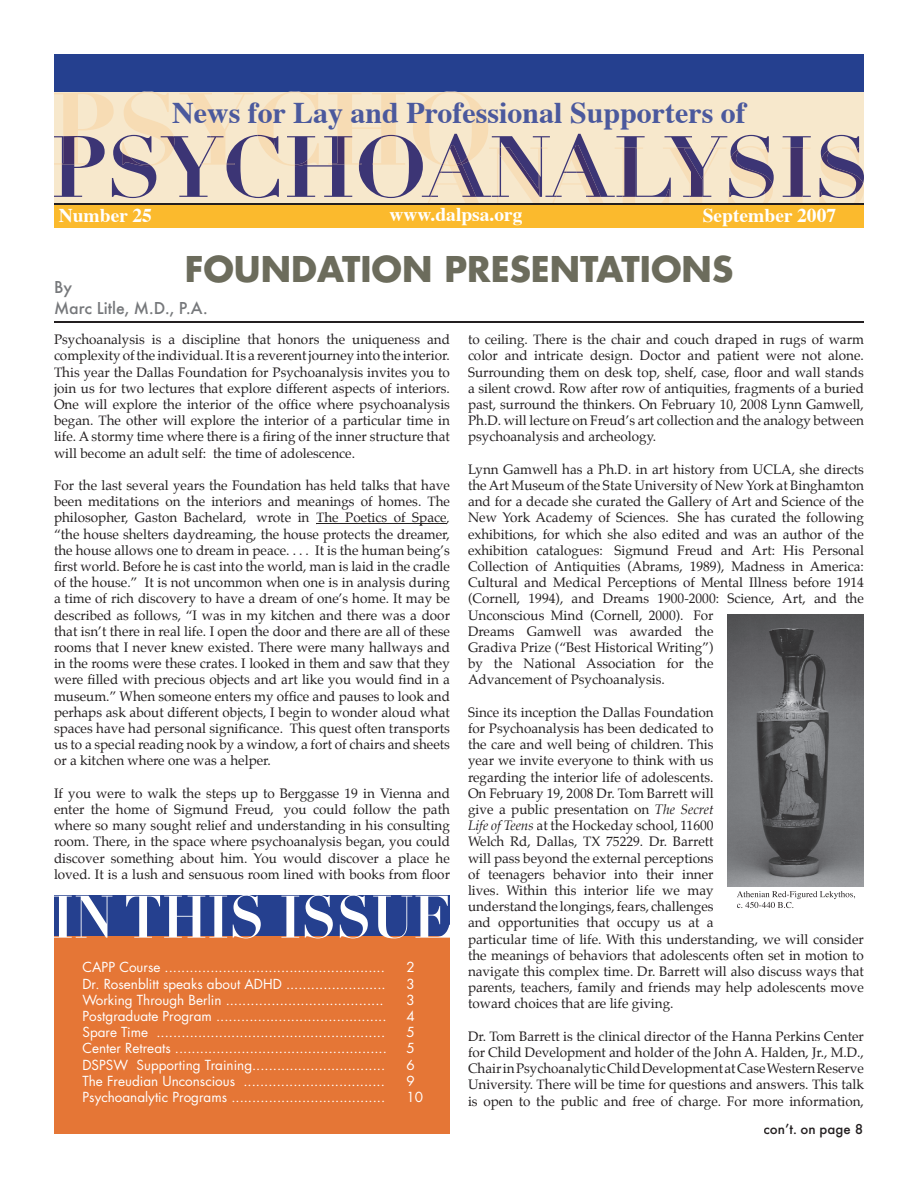
<style>
.page{position:relative;width:918px;height:1188px;background:#fff}
.page>*{position:absolute;margin:0;border:0;box-sizing:border-box;transform-origin:0 0}
.t1{font:700 34.5px "Futura";color:#6c6c5c}
.t2{font:700 30px "Times";color:#4b599d}
.t3{font:700 19.5px "Times";color:#fff}
.t4{font:500 18px "Futura T";color:#76787b}
.t5{font:500 15px "Futura T";color:#231f20}
.t6{font:13.5px/16.2px "Palatino";color:#231f20;text-align:justify}
.t7{font:13.5px "Futura";color:#fff}
.s1{font-style:italic}
</style>
<div class="page">
<div style="left:0;top:54px;width:864px;height:38px;background:#25408f"></div>
<div style="left:54px;top:204px;width:810px;height:23px;background:#fbba2d"></div>
<div style="left:54px;top:898px;width:396px;height:236px;background:#e57636"></div>
<svg style="left:54px;top:895px;width:396px;height:43px;background:#6675aa"></svg>
<div style="left:0;top:45px;width:54px;height:77px;background:#fff"></div>
<svg style="left:54px;top:91px;width:810px;height:112px;background:#d8c9ba"></svg>
<hr style="left:54px;top:203px;width:810px;height:2px;background:#231f20">
<hr style="left:316px;top:523px;width:130px;height:1px;background:#231f20">
<hr style="left:54px;top:321px;width:810px;height:2px;background:#231f20">
<img style="left:727px;top:614px;width:137px;height:272px">
<svg style="left:737px;top:891px;width:118px;height:17px"></svg>
<h2 class="t2" style="left:172px;top:84px;width:575px">News for Lay and Professional Supporters of</h2>
<h3 class="t3" style="left:59px;top:197px;width:95px">Number 25</h3>
<h3 class="t3" style="left:389px;top:196px;width:135px">www.dalpsa.org</h3>
<h3 class="t3" style="left:703px;top:197px;width:135px">September 2007</h3>
<h1 class="t1" style="left:185px;top:246px;width:550px">FOUNDATION PRESENTATIONS</h1>
<h3 class="t4" style="left:54px;top:298px;width:155px">Marc Litle, M.D., P.A.</h3>
<h3 class="t4" style="left:54px;top:276px;width:20px">By</h3>
<p class="t6" style="left:54px;top:333px;width:398px">Psychoanalysis is a discipline that honors the uniqueness and complexity of the individual. It is a reverent journey into the interior.<br>This year the Dallas Foundation for Psychoanalysis invites you to join us for two lectures that explore different aspects of interiors.<br>One will explore the interior of the office where psychoanalysis began. The other will explore the interior of a particular time in life. A stormy time where there is a firing of the inner structure that will become an adult self: the time of adolescence.</p>
<p class="t6" style="left:54px;top:479px;width:398px">For the last several years the Foundation has held talks that have been meditations on the interiors and meanings of homes. The philosopher, Gaston Bachelard, wrote in The Poetics of Space, “the house shelters daydreaming, the house protects the dreamer, the house allows one to dream in peace. . . . It is the human being’s first world. Before he is cast into the world, man is laid in the cradle of the house.” It is not uncommon when one is in analysis during a time of rich discovery to have a dream of one’s home. It may be described as follows, “I was in my kitchen and there was a door that isn’t there in real life. I open the door and there are all of these rooms that I never knew existed. There were many hallways and in the rooms were these crates. I looked in them and saw that they were filled with precious objects and art like you would find in a museum.” When someone enters my office and pauses to look and perhaps ask about different objects, I begin to wonder aloud what spaces have had personal significance. This quest often transports us to a special reading nook by a window, a fort of chairs and sheets or a kitchen where one was a helper.</p>
<p class="t6" style="left:54px;top:786px;width:398px">If you were to walk the steps up to Berggasse 19 in Vienna and enter the home of Sigmund Freud, you could follow the path where so many sought relief and understanding in his consulting room. There, in the space where psychoanalysis began, you could discover something about him. You would discover a place he loved. It is a lush and sensuous room lined with books from floor</p>
<p class="t7" style="left:82px;top:959px;width:304px">CAPP Course .....................................................</p>
<p class="t7" style="left:406px;top:959px;width:10px">2</p>
<p class="t7" style="left:82px;top:975px;width:305px">Dr. Rosenblitt speaks about ADHD ........................</p>
<p class="t7" style="left:407px;top:975px;width:10px">3</p>
<p class="t7" style="left:82px;top:991px;width:303px">Working Through Berlin ......................................</p>
<p class="t7" style="left:407px;top:991px;width:10px">3</p>
<p class="t7" style="left:82px;top:1007px;width:306px">Postgraduate Program .........................................</p>
<p class="t7" style="left:407px;top:1007px;width:10px">4</p>
<p class="t7" style="left:82px;top:1024px;width:304px">Spare Time .......................................................</p>
<p class="t7" style="left:406px;top:1024px;width:10px">5</p>
<p class="t7" style="left:82px;top:1040px;width:306px">Center Retreats ...................................................</p>
<p class="t7" style="left:406px;top:1040px;width:10px">5</p>
<p class="t7" style="left:82px;top:1056px;width:304px">DSPSW Supporting Training................................</p>
<p class="t7" style="left:407px;top:1056px;width:10px">6</p>
<p class="t7" style="left:82px;top:1072px;width:304px">The Freudian Unconscious ..................................</p>
<p class="t7" style="left:407px;top:1072px;width:10px">9</p>
<p class="t7" style="left:82px;top:1088px;width:304px">Psychoanalytic Programs .....................................</p>
<p class="t7" style="left:407px;top:1088px;width:18px">10</p>
<p class="t6" style="left:468px;top:333px;width:398px">to ceiling. There is the chair and couch draped in rugs of warm color and intricate design. Doctor and patient were not alone.<br>Surrounding them on desk top, shelf, case, floor and wall stands a silent crowd. Row after row of antiquities, fragments of a buried past, surround the thinkers. On February 10, 2008 Lynn Gamwell, Ph.D. will lecture on Freud’s art collection and the analogy between psychoanalysis and archeology.</p>
<p class="t6" style="left:468px;top:462px;width:398px;text-align:left">Lynn Gamwell has a Ph.D. in art history from UCLA, she directs the Art Museum of the State University of New York at Binghamton and for a decade she curated the Gallery of Art and Science of the New York Academy of Sciences. She has curated the following exhibitions, for which she also edited and was an author of the exhibition catalogues: Sigmund Freud and Art: His Personal Collection of Antiquities (Abrams, 1989), Madness in America:<br>Cultural and Medical Perceptions of Mental Illness before 1914 (Cornell, 1994), and Dreams 1900-2000: Science, Art, and the Unconscious Mind (Cornell, 2000). For<br>Dreams Gamwell was awarded the<br>Gradiva Prize (“Best Historical Writing”)<br>by the National Association for the<br>Advancement of Psychoanalysis.</p>
<p class="t6" style="left:468px;top:705px;width:398px;text-align:left">Since its inception the Dallas Foundation<br>for Psychoanalysis has been dedicated to<br>the care and well being of children. This<br>year we invite everyone to think with us<br>regarding the interior life of adolescents.<br>On February 19, 2008 Dr. Tom Barrett will<br>give a public presentation on <span class="s1">The Secret<br>Life of Teens</span> at the Hockeday school, 11600<br>Welch Rd, Dallas, TX 75229. Dr. Barrett<br>will pass beyond the external perceptions<br>of teenagers behavior into their inner<br>lives. Within this interior life we may<br>understand the longings, fears, challenges<br>and opportunities that occupy us at a<br>particular time of life. With this understanding, we will consider the meanings of behaviors that adolescents often set in motion to navigate this complex time. Dr. Barrett will also discuss ways that parents, teachers, family and friends may help adolescents move toward choices that are life giving.</p>
<p class="t6" style="left:468px;top:1029px;width:398px">Dr. Tom Barrett is the clinical director of the Hanna Perkins Center for Child Development and holder of the John A. Halden, Jr., M.D., Chair in Psychoanalytic Child Development at Case Western Reserve University. There will be time for questions and answers. This talk is open to the public and free of charge. For more information,</p>
<p class="t5" style="left:764px;top:1120px;width:101px">con’t. on page 8</p>
</div>
